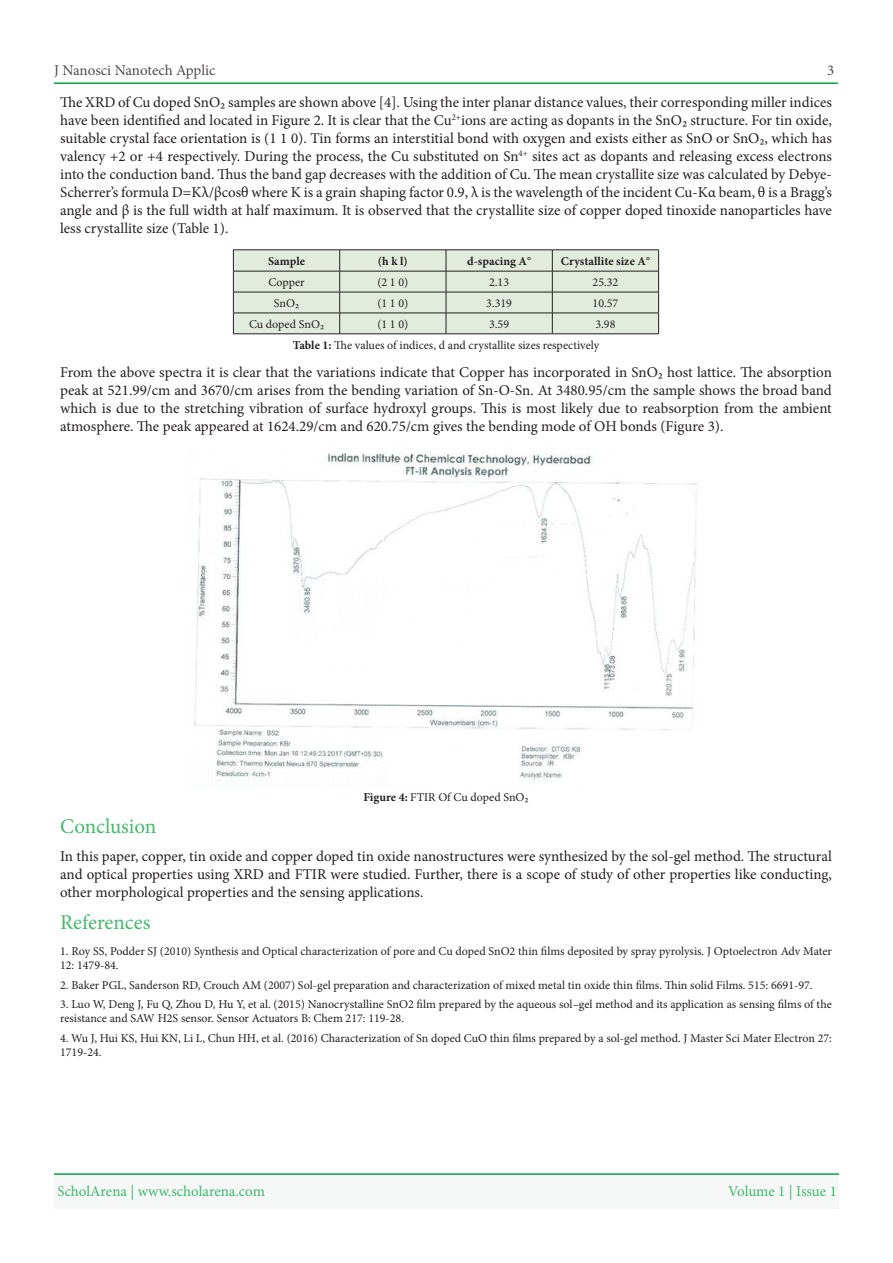
<style>
.page{position:relative;width:893px;height:1263px;background:#fff}
.page>*{position:absolute;margin:0;border:0;box-sizing:border-box;transform-origin:0 0}
.t1{font:21px "Minion Pro";color:#45b86b}
.t2{font:15px/18px "Minion Pro";color:#231f20;text-align:justify}
.t3{font:15px "Minion Pro";letter-spacing:-.005em;color:#40b86b}
.t4{font:15px "Minion Pro";letter-spacing:-.005em;color:#524c4c}
.t5{font:12px/14.4px "Minion Pro";color:#231f20}
.t6{font:700 12px "Minion Pro";color:#231f20}
.t7{font:8.7px "Minion Pro";color:#231f20}
.s1{font-weight:700}
</style>
<div class="page">
<hr style="left:54px;top:82px;width:784px;height:2px;background:#0aa345">
<div style="left:54px;top:1174px;width:785px;height:35px;background:#f6f7f7"></div>
<hr style="left:54px;top:1173px;width:785px;height:2px;background:#0aa345">
<hr style="left:552px;top:334px;width:107px;height:1px;background:#231f20">
<hr style="left:446px;top:334px;width:106px;height:1px;background:#231f20">
<hr style="left:340px;top:334px;width:106px;height:1px;background:#231f20">
<hr style="left:233px;top:334px;width:107px;height:1px;background:#231f20">
<svg style="left:233px;top:250px;width:426px;height:84px;background:#d6e0d2"></svg>
<img style="left:194px;top:453px;width:503px;height:328px">
<p class="t4" style="left:54px;top:60px;width:163px">J Nanosci Nanotech Applic</p>
<p class="t4" style="left:827px;top:60px;width:9px">3</p>
<p class="t2" style="left:60px;top:93px;width:773px;text-align:right">The XRD of Cu doped SnO₂ samples are shown above .]4[ Using the inter planar distance values, their corresponding miller indices ions are acting as dopants in the SnO₂ structure. For tin oxide,</p>
<p class="t2" style="left:60px;top:111px;width:393px">have been identified and located in Figure 2. It is clear that the Cu</p>
<p class="t2" style="left:60px;top:129px;width:773px">suitable crystal face orientation is .)011( Tin forms an interstitial bond with oxygen and exists either as SnO or SnO₂, which has</p>
<p class="t2" style="left:532px;top:147px;width:301px">sites act as dopants and releasing excess electrons</p>
<p class="t7" style="left:452px;top:111px;width:11px">2+</p>
<p class="t2" style="left:60px;top:147px;width:460px">valency +2 or +4 respectively. During the process, the Cu substituted on Sn</p>
<p class="t2" style="left:60px;top:183px;width:773px">Scherrers’ formula D=Kλ/βcosθ where K is a grain shaping factor 0.9, isλ the wavelength of the incident Cu-Kα beam isθ, a Braggs’</p>
<p class="t7" style="left:519px;top:147px;width:11px">4+</p>
<p class="t2" style="left:60px;top:165px;width:773px">into the conduction band. Thus the band gap decreases with the addition of Cu. The mean crystallite size was calculated by Debye-</p>
<p class="t2" style="left:60px;top:201px;width:773px">angle and isβ the full width at half maximum It. is observed that the crystallite size of copper doped tinoxide nanoparticles have less crystallite size (Table .(1</p>
<p class="t6" style="left:268px;top:253px;width:38px">Sample</p>
<p class="t6" style="left:378px;top:253px;width:31px">) lkh(</p>
<p class="t6" style="left:467px;top:253px;width:65px">-d spacing A°</p>
<p class="t6" style="left:561px;top:253px;width:91px">Crystallite size A°</p>
<p class="t5" style="left:268px;top:275px;width:38px">Copper</p>
<p class="t5" style="left:377px;top:275px;width:33px">(012)</p>
<p class="t5" style="left:489px;top:275px;width:22px">2.13</p>
<p class="t5" style="left:593px;top:275px;width:27px">25.32</p>
<p class="t5" style="left:274px;top:296px;width:27px">SnO₂</p>
<p class="t5" style="left:377px;top:296px;width:33px">(011)</p>
<p class="t5" style="left:486px;top:296px;width:27px">3.319</p>
<p class="t5" style="left:593px;top:296px;width:27px">10.57</p>
<p class="t5" style="left:249px;top:317px;width:77px">Cu doped SnO₂</p>
<p class="t2" style="left:60px;top:363px;width:773px">From the above spectra isit clear that the variations indicate that Copper has incorporated in SnO₂ host lattice. The absorption peak at 521.99/cm and 3670/cm arises from the bending variation of Sn O- -Sn. At 3480.95/cm the sample shows the broad band which is due to the stretching vibration of surface hydroxyl groups. This is most likely due to reabsorption from the ambient atmosphere. The peak appeared at 1624.29/cm and 620.75/cm gives the bending mode of OH bonds (Figure .(3</p>
<p class="t5" style="left:377px;top:317px;width:33px">(011)</p>
<p class="t5" style="left:489px;top:317px;width:22px">3.59</p>
<p class="t5" style="left:595px;top:317px;width:22px">3.98</p>
<p class="t5" style="left:293px;top:338px;width:308px"><span class="s1">Table 1:</span> The values of indices d, and crystallite sizes respectively</p>
<p class="t5" style="left:363px;top:789px;width:167px"><span class="s1">Figure 4:</span> FTIR Of Cu doped SnO₂</p>
<p class="t1" style="left:60px;top:812px;width:98px">Conclusion</p>
<p class="t2" style="left:60px;top:847px;width:773px">In this paper, copper, tin oxide and copper doped tin oxide nanostructures were synthesized by the sol-gel method. The structural and optical properties using XRD and FTIR were studied. Further, there is a scope of study of other properties like conducting, other morphological properties and the sensing applications.</p>
<p class="t1" style="left:60px;top:908px;width:92px">References</p>
<p class="t5" style="left:60px;top:944px;width:773px">1. Roy SS, Podder SJ (2010) Synthesis and Optical characterization of pore and Cu doped SnO2 thin films deposited by spray pyrolysis J. Optoelectron Adv Mater<br>12: 1479-84.</p>
<p class="t5" style="left:60px;top:997px;width:773px">3. Luo W, Deng ,J Fu Q, Zhou D, Hu ,Y et al (. 2015) Nanocrystalline SnO2 film prepared by the aqueous sol–gel method and its application as sensing films of the resistance and SAW H S2 sensor. Sensor Actuators :B Chem 217: 119-28.</p>
<p class="t5" style="left:60px;top:977px;width:754px">2. Baker PGL, Sanderson RD, Crouch AM (2007) Sol-gel preparation and characterization of mixed metal tin oxide thin films. Thin solid Films. 515: 6691-97.</p>
<p class="t5" style="left:60px;top:1031px;width:773px">4. Wu ,J Hui KS, Hui KN, Li ,L Chun HH, et al (. 2016) Characterization of Sn doped CuO thin films prepared by a sol-gel method J. Master Sci Mater Electron 27:<br>1719-24.</p>
<p class="t3" style="left:57px;top:1181px;width:209px">ScholArena | www.scholarena.com</p>
<p class="t3" style="left:728px;top:1181px;width:110px">Volume 1 | Issue 1</p>
</div>
